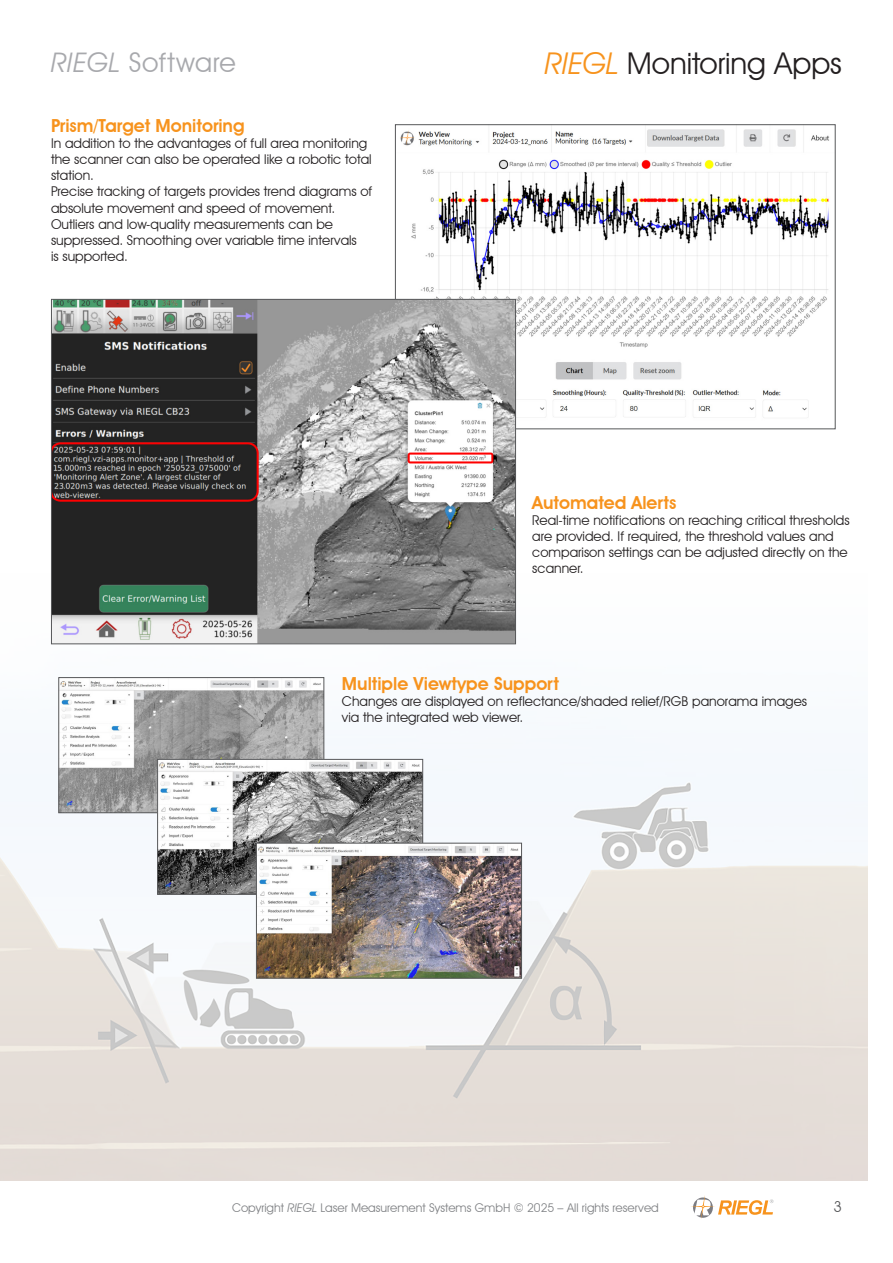
<style>
.page{position:relative;width:893px;height:1263px;background:#fff}
.page>*{position:absolute;margin:0;border:0;box-sizing:border-box;transform-origin:0 0}
.t1{font:30px "Avant Garde IT Cby BT";color:#231f20}
.t2{font:27px "Avant Garde IT Cby BT";letter-spacing:.025em;color:#a8a9ad}
.t3{font:600 18px "Avant Garde IT Cby BT";color:#f7931d}
.t4{font:15px "Avant Garde IT Cby BT";color:#57585a}
.t5{font:13.5px/16.2px "Avant Garde IT Cby BT";color:#231f20}
.t6{font:12px "Avant Garde IT Cby BT";color:#808285}
.s1{font-style:italic}
.s2{font-style:italic;color:#f7931d}
</style>
<div class="page">
<img style="left:0;top:573px;width:867px;height:607px">
<svg style="left:691px;top:1195px;width:82px;height:24px"></svg>
<img style="left:397px;top:126px;width:432px;height:295px">
<img style="left:53px;top:301px;width:461px;height:341px">
<div style="left:51px;top:299px;width:465px;height:345px;border:1px solid #57585a"></div>
<img style="left:60px;top:679px;width:262px;height:132px">
<div style="left:58px;top:677px;width:266px;height:136px;border:1px solid #57585a"></div>
<img style="left:159px;top:761px;width:262px;height:132px">
<div style="left:157px;top:759px;width:266px;height:136px;border:1px solid #57585a"></div>
<img style="left:258px;top:845px;width:262px;height:131px">
<div style="left:256px;top:843px;width:266px;height:135px;border:1px solid #57585a"></div>
<h2 class="t2" style="left:51px;top:46px;width:186px"><span class="s1">RIEGL</span> Software</h2>
<h3 class="t3" style="left:51px;top:114px;width:195px">Prism/Target Monitoring</h3>
<p class="t5" style="left:51px;top:135px;width:323px">In addition to the advantages of full area monitoring the scanner can also be operated like a robotic total station.<br>Precise tracking of targets provides trend diagrams of absolute movement and speed of movement.<br>Outliers and low-quality measurements can be suppressed. Smoothing over variable time intervals<br>is supported.</p>
<h1 class="t1" style="left:545px;top:45px;width:298px"><span class="s2">RIEGL</span> Monitoring Apps</h1>
<h3 class="t3" style="left:532px;top:491px;width:146px">Automated Alerts</h3>
<p class="t5" style="left:532px;top:512px;width:319px">Real-time notifications on reaching critical thresholds are provided. If required, the threshold values and comparison settings can be adjusted directly on the scanner.</p>
<h3 class="t3" style="left:342px;top:672px;width:218px">Multiple Viewtype Support</h3>
<p class="t5" style="left:342px;top:693px;width:467px">Changes are displayed on reflectance/shaded relief/RGB panorama images via the integrated web viewer.</p>
<p class="t6" style="left:232px;top:1200px;width:428px">Copyright <span class="s1">RIEGL</span> Laser Measurement Systems GmbH © 2025 – All rights reserved</p>
<p class="t4" style="left:833px;top:1197px;width:10px">3</p>
</div>
